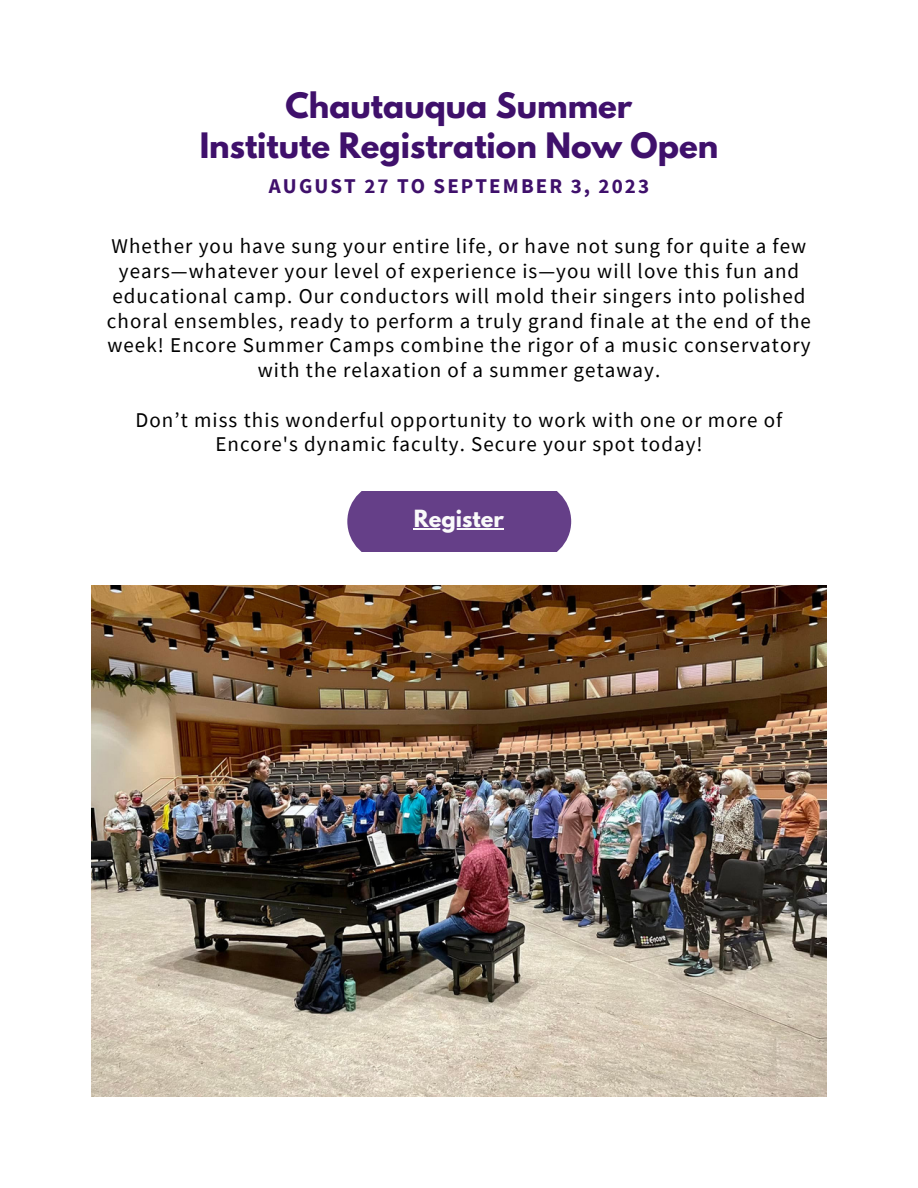
<style>
.page{position:relative;width:918px;height:1188px;background:#fff}
.page>*{position:absolute;margin:0;border:0;box-sizing:border-box;transform-origin:0 0}
.t1{font:700 31.05px/39.3px "League Spartan";color:#3f106b;text-align:center}
.t2{font:21px/24.8px "Source Sans Pro";letter-spacing:.05em;color:#000;text-align:center}
.t3{font:700 21px "Source Sans Pro";letter-spacing:.1em;color:#3f106b}
.t4{font:700 21px "League Spartan";color:#fafafa}
</style>
<div class="page">
<img style="left:92px;top:586px;width:734px;height:511px">
<div style="left:347px;top:492px;width:224px;height:59px;background:#653f88"></div>
<hr style="left:414px;top:528px;width:90px;height:1px;background:#fafafa">
<h1 class="t1" style="left:200px;top:90px;width:520px">Chautauqua Summer<br>Institute Registration Now Open</h1>
<p class="t3" style="left:269px;top:173px;width:382px">AUGUST 27 TO SEPTEMBER 3, 2023</p>
<p class="t2" style="left:107px;top:233px;width:706px">Whether you have sung your entire life, or have not sung for quite a few years—whatever your level of experience is—you will love this fun and educational camp. Our conductors will mold their singers into polished choral ensembles, ready to perform a truly grand finale at the end of the week! Encore Summer Camps combine the rigor of a music conservatory with the relaxation of a summer getaway.</p>
<p class="t2" style="left:136px;top:407px;width:648px">Don’t miss this wonderful opportunity to work with one or more of<br>Encore's dynamic faculty. Secure your spot today!</p>
<p class="t4" style="left:414px;top:508px;width:92px">Register</p>
</div>
